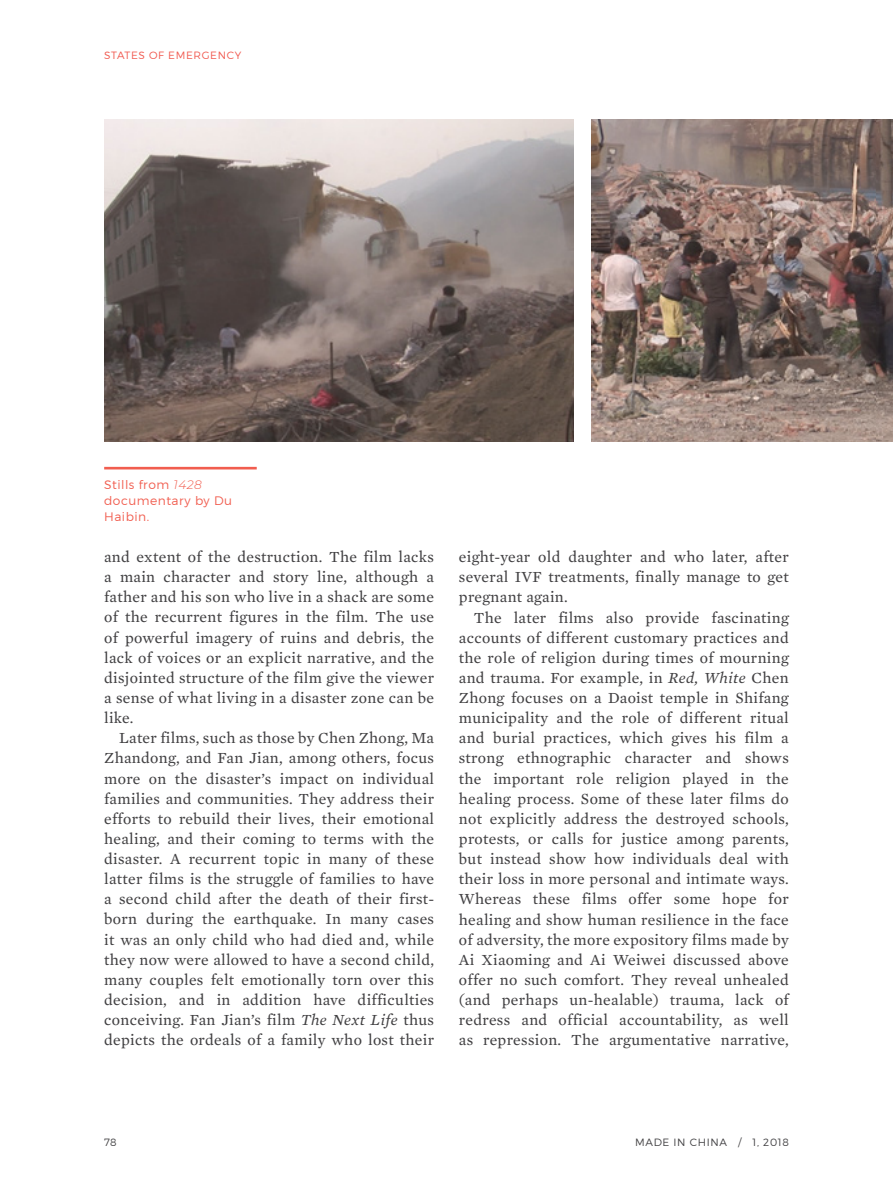
<style>
.page{position:relative;width:893px;height:1191px;background:#fff}
.page>*{position:absolute;margin:0;border:0;box-sizing:border-box;transform-origin:0 0}
.t1{font:15.75px/20.1px "Mercury Text G2 Roman";letter-spacing:.02em;color:#414042;text-align:justify}
.t2{font:300 12.25px/15.8px "Montserrat";letter-spacing:.04em;color:#f15d4f}
.t3{font:300 10.5px "Montserrat";letter-spacing:.06em;color:#414042}
.t4{font:300 10.5px "Montserrat";letter-spacing:.06em;color:#f1584e}
.s1{font-style:italic}
.s2{font-family:"Mercury Text G2";font-style:italic}
</style>
<div class="page">
<img style="left:104px;top:119px;width:469px;height:322px">
<img style="left:591px;top:119px;width:285px;height:322px">
<hr style="left:104px;top:467px;width:153px;height:2px;background:#f15d4f">
<img style="left:876px;top:119px;width:17px;height:322px">
<p class="t4" style="left:104px;top:49px;width:139px">STATES OF EMERGENCY</p>
<p class="t2" style="left:104px;top:477px;width:129px">Stills from <span class="s1">1428 </span>documentary by Du<br>Haibin.</p>
<p class="t1" style="left:104px;top:547px;width:331px">and extent of the destruction. The film lacks a main character and story line, although a father and his son who live in a shack are some of the recurrent figures in the film. The use of powerful imagery of ruins and debris, the lack of voices or an explicit narrative, and the disjointed structure of the film give the viewer a sense of what living in a disaster zone can be like.</p>
<p class="t1" style="left:104px;top:728px;width:331px;text-indent:15px">Later films, such as those by Chen Zhong, Ma Zhandong, and Fan Jian, among others, focus more on the disaster’s impact on individual families and communities. They address their efforts to rebuild their lives, their emotional healing, and their coming to terms with the disaster. A recurrent topic in many of these latter films is the struggle of families to have a second child after the death of their first&shy;born during the earthquake. In many cases it was an only child who had died and, while they now were allowed to have a second child, many couples felt emotionally torn over this decision, and in addition have difficulties conceiving. Fan Jian’s film <span class="s2">The Next Life</span> thus depicts the ordeals of a family who lost their</p>
<p class="t1" style="left:459px;top:547px;width:331px">eight-year old daughter and who later, after several IVF treatments, finally manage to get pregnant again.</p>
<p class="t1" style="left:459px;top:607px;width:331px;text-indent:15px">The later films also provide fascinating accounts of different customary practices and the role of religion during times of mourning and trauma. For example, in <span class="s2">Red, White</span> Chen Zhong focuses on a Daoist temple in Shifang municipality and the role of different ritual and burial practices, which gives his film a strong ethnographic character and shows the important role religion played in the healing process. Some of these later films do not explicitly address the destroyed schools, protests, or calls for justice among parents, but instead show how individuals deal with their loss in more personal and intimate ways.<br>Whereas these films offer some hope for healing and show human resilience in the face of adversity, the more expository films made by Ai Xiaoming and Ai Weiwei discussed above offer no such comfort. They reveal unhealed (and perhaps un-healable) trauma, lack of redress and official accountability, as well as repression. The argumentative narrative,</p>
<p class="t3" style="left:104px;top:1135px;width:14px">78</p>
<p class="t3" style="left:635px;top:1135px;width:155px">MADE IN CHINA / 1, 2018</p>
</div>
